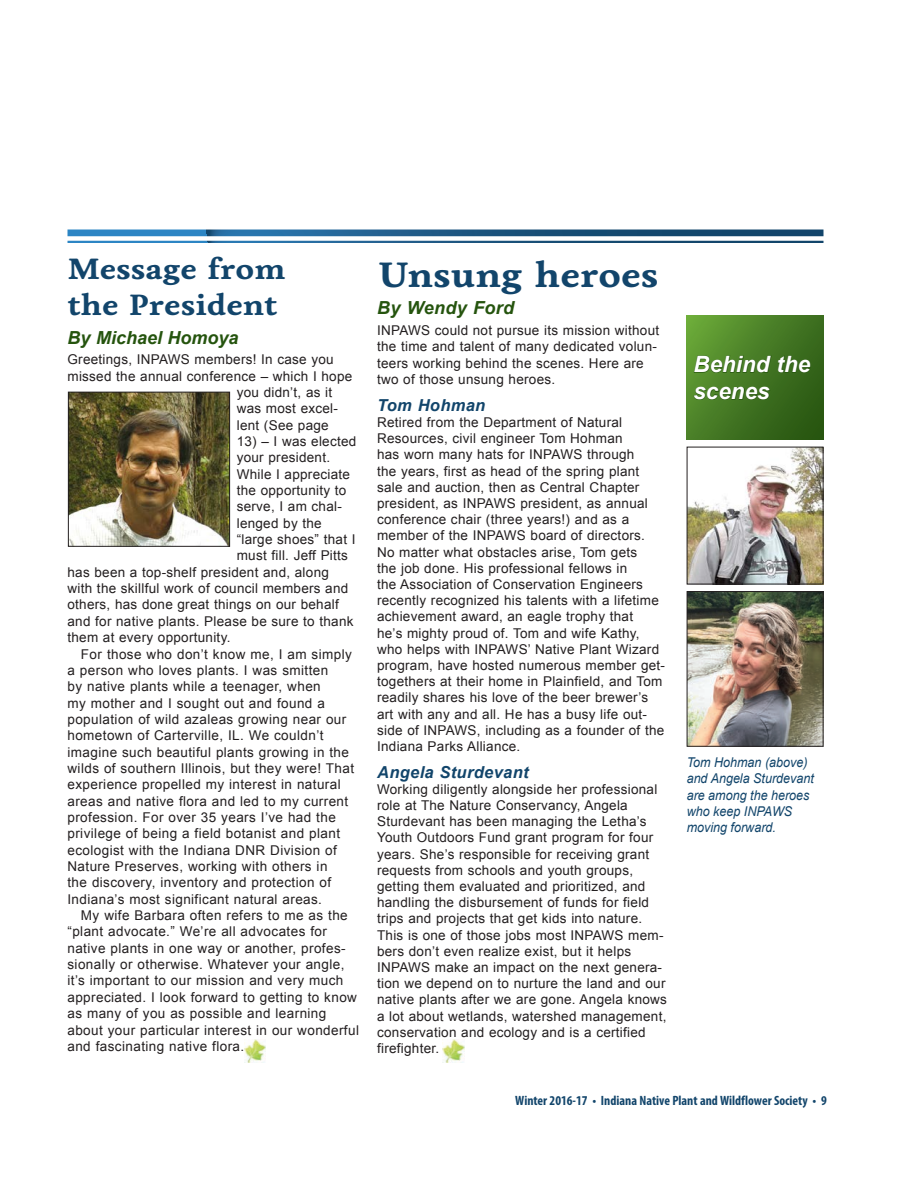
<style>
.page{position:relative;width:918px;height:1188px;background:#fff}
.page>*{position:absolute;margin:0;border:0;box-sizing:border-box;transform-origin:0 0}
._10_Story_Head_Blue{font:700 36px "Livory";color:#12456b;scale:1.08 1}
._10_Story_Head_Blue-2{font:700 30px "Livory";color:#12456b;scale:1.08 1}
._25_Dept_L{font:italic 700 22.5px/27px "Arial";color:#fff}
._31_By_Author_GR{font:italic 700 18px "Arial";color:#25540e}
._31_By_Author_GR-2{font:italic 700 18px "Arial";letter-spacing:.02em;color:#25540e}
.temp_head_2{font:italic 700 16.5px "Arial";letter-spacing:.02em;color:#12456b}
._40_Body1st_BK{font:13.5px/16.2px "Arial";letter-spacing:.02em;color:#231f20}
._50_BodyBasic_BK{font:13.5px/16.4px "Arial";letter-spacing:.03em;color:#231f20}
._70_5_PhotoCaption_R{font:italic 13.5px/16.2px "Arial";color:#12456b;scale:.93 1}
.t1{font:700 condensed 13.5px "Myriad Pro";color:#12456b}
</style>
<div class="page">
<svg style="left:687px;top:315px;width:137px;height:125px;background:#437722"></svg>
<svg style="left:694px;top:355px;width:78px;height:18px"></svg>
<svg style="left:778px;top:355px;width:33px;height:18px"></svg>
<svg style="left:693px;top:387px;width:77px;height:13px"></svg>
<img style="left:689px;top:593px;width:133px;height:152px">
<div style="left:687px;top:591px;width:137px;height:156px;border:1px solid #231f20"></div>
<img style="left:689px;top:449px;width:133px;height:133px">
<div style="left:687px;top:447px;width:137px;height:137px;border:1px solid #231f20"></div>
<img style="left:70px;top:394px;width:158px;height:151px">
<div style="left:68px;top:392px;width:162px;height:155px;border:1px solid #231f20"></div>
<img style="left:442px;top:1039px;width:22px;height:23px">
<img style="left:244px;top:1039px;width:22px;height:23px">
<svg style="left:68px;top:230px;width:756px;height:6px;background:#1e5e8d"></svg>
<p class="_10_Story_Head_Blue-2" style="left:68px;top:251px;width:203px">Message from</p>
<p class="_10_Story_Head_Blue" style="left:378px;top:253px;width:261px">Unsung heroes</p>
<p class="_10_Story_Head_Blue-2" style="left:68px;top:287px;width:196px">the President</p>
<p class="_31_By_Author_GR-2" style="left:377px;top:296px;width:139px">By Wendy Ford</p>
<p class="_40_Body1st_BK" style="left:377px;top:322px;width:284px">INPAWS could not pursue its mission without the time and talent of many dedicated volun&shy;teers working behind the scenes. Here are two of those unsung heroes.</p>
<p class="temp_head_2" style="left:377px;top:394px;width:110px">Tom Hohman</p>
<p class="_40_Body1st_BK" style="left:377px;top:414px;width:290px">Retired from the Department of Natural Resources, civil engineer Tom Hohman<br>has worn many hats for INPAWS through<br>the years, first as head of the spring plant sale and auction, then as Central Chapter president, as INPAWS president, as annual conference chair (three years!) and as a member of the INPAWS board of directors.<br>No matter what obstacles arise, Tom gets<br>the job done. His professional fellows in<br>the Association of Conservation Engineers recently recognized his talents with a lifetime achievement award, an eagle trophy that<br>he’s mighty proud of. Tom and wife Kathy, who helps with INPAWS’ Native Plant Wizard program, have hosted numerous member get&shy;togethers at their home in Plainfield, and Tom readily shares his love of the beer brewer’s art with any and all. He has a busy life out&shy;side of INPAWS, including as a founder of the Indiana Parks Alliance.</p>
<p class="temp_head_2" style="left:377px;top:761px;width:153px">Angela Sturdevant</p>
<p class="_40_Body1st_BK" style="left:377px;top:781px;width:291px">Working diligently alongside her professional role at The Nature Conservancy, Angela Sturdevant has been managing the Letha’s Youth Outdoors Fund grant program for four years. She’s responsible for receiving grant requests from schools and youth groups, getting them evaluated and prioritized, and handling the disbursement of funds for field trips and projects that get kids into nature.<br>This is one of those jobs most INPAWS mem&shy;bers don’t even realize exist, but it helps INPAWS make an impact on the next genera&shy;tion we depend on to nurture the land and our native plants after we are gone. Angela knows a lot about wetlands, watershed management, conservation and ecology and is a certified firefighter.</p>
<p class="_31_By_Author_GR" style="left:68px;top:325px;width:173px">By Michael Homoya</p>
<p class="_40_Body1st_BK" style="left:68px;top:352px;width:268px">Greetings, INPAWS members! In case you</p>
<p class="_40_Body1st_BK" style="left:68px;top:368px;width:286px">missed the annual conference – which I hope</p>
<p class="_40_Body1st_BK" style="left:237px;top:384px;width:97px">you didn’t, as it</p>
<p class="_40_Body1st_BK" style="left:237px;top:401px;width:103px">was most excel-</p>
<p class="_40_Body1st_BK" style="left:237px;top:417px;width:94px">lent (See page</p>
<p class="_40_Body1st_BK" style="left:237px;top:433px;width:121px">13) – I was elected</p>
<p class="_40_Body1st_BK" style="left:237px;top:450px;width:95px">your president.</p>
<p class="_40_Body1st_BK" style="left:237px;top:466px;width:115px">While I appreciate</p>
<p class="_40_Body1st_BK" style="left:237px;top:482px;width:111px">the opportunity to</p>
<p class="_40_Body1st_BK" style="left:237px;top:499px;width:107px">serve, I am chal-</p>
<p class="_40_Body1st_BK" style="left:237px;top:515px;width:87px">lenged by the</p>
<p class="_40_Body1st_BK" style="left:237px;top:531px;width:120px">“large shoes” that I</p>
<p class="_40_Body1st_BK" style="left:237px;top:548px;width:113px">must fill. Jeff Pitts</p>
<p class="_40_Body1st_BK" style="left:67px;top:564px;width:263px">has been a top-shelf president and, along</p>
<p class="_40_Body1st_BK" style="left:67px;top:580px;width:282px">with the skillful work of council members and</p>
<p class="_40_Body1st_BK" style="left:67px;top:597px;width:273px">others, has done great things on our behalf</p>
<p class="_40_Body1st_BK" style="left:67px;top:613px;width:288px">and for native plants. Please be sure to thank</p>
<p class="_40_Body1st_BK" style="left:67px;top:629px;width:164px">them at every opportunity.</p>
<p class="_50_BodyBasic_BK" style="left:67px;top:646px;width:288px;text-indent:14px">For those who don’t know me, I am simply a person who loves plants. I was smitten<br>by native plants while a teenager, when<br>my mother and I sought out and found a population of wild azaleas growing near our hometown of Carterville, IL. We couldn’t imagine such beautiful plants growing in the wilds of southern Illinois, but they were! That experience propelled my interest in natural areas and native flora and led to my current profession. For over 35 years I’ve had the privilege of being a field botanist and plant ecologist with the Indiana DNR Division of Nature Preserves, working with others in<br>the discovery, inventory and protection of Indiana’s most significant natural areas.</p>
<p class="_50_BodyBasic_BK" style="left:67px;top:907px;width:293px;text-indent:14px">My wife Barbara often refers to me as the “plant advocate.” We’re all advocates for native plants in one way or another, profes&shy;sionally or otherwise. Whatever your angle, it’s important to our mission and very much appreciated. I look forward to getting to know as many of you as possible and learning about your particular interest in our wonderful and fascinating native flora.</p>
<p class="_25_Dept_L" style="left:693px;top:351px;width:118px">Behind the scenes</p>
<p class="_70_5_PhotoCaption_R" style="left:687px;top:755px;width:138px">Tom Hohman (above) and Angela Sturdevant are among the heroes who keep INPAWS moving forward.</p>
<p class="t1" style="left:515px;top:1092px;width:313px">Winter 2016-17 • Indiana Native Plant and Wildflower Society • 9</p>
</div>
